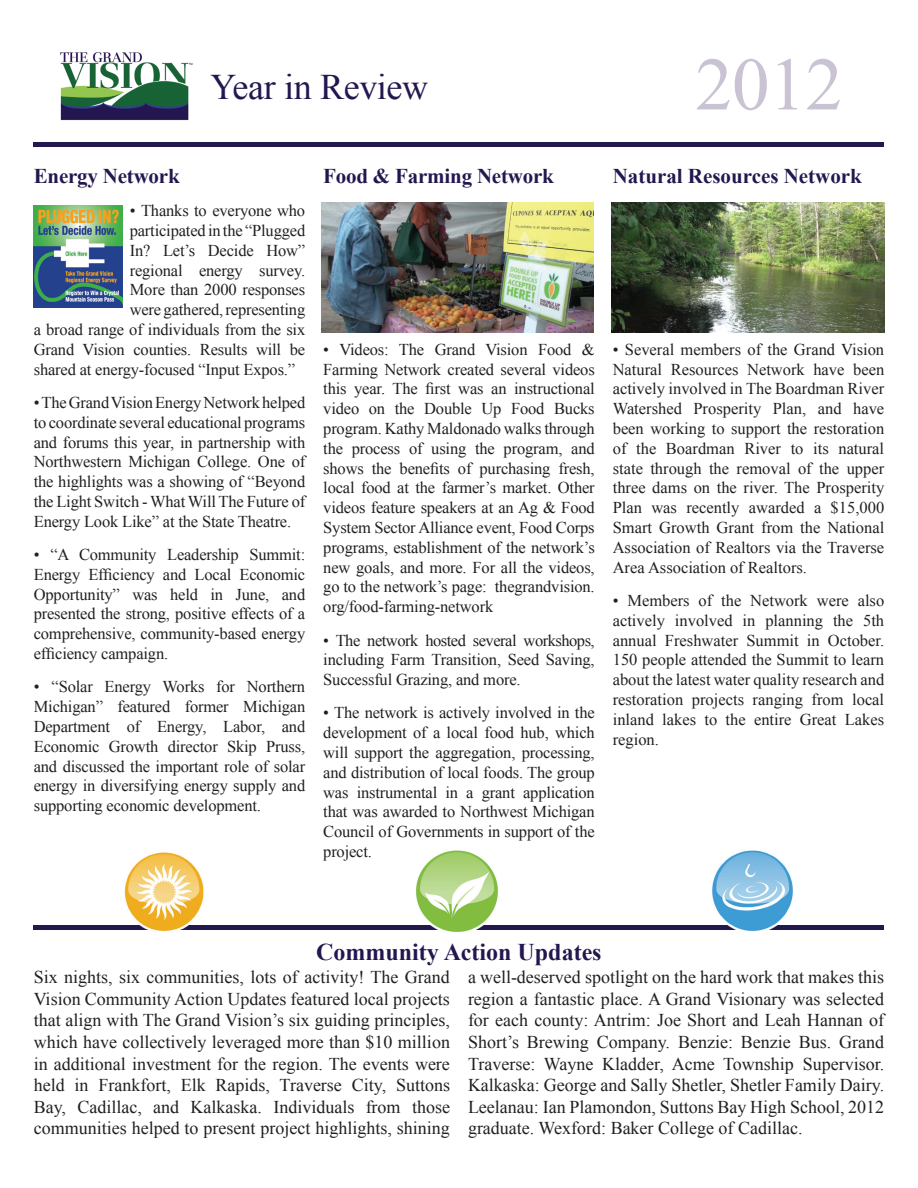
<style>
.page{position:relative;width:918px;height:1188px;background:#fff}
.page>*{position:absolute;margin:0;border:0;box-sizing:border-box;transform-origin:0 0}
.t1{font:75px "Times New Roman";color:#c9c3d4}
.t2{font:36px "Times New Roman";letter-spacing:-.01em;color:#24174f}
.t3{font:700 24px "Times New Roman";color:#24174f}
.t4{font:700 21px "Times New Roman";letter-spacing:-.01em;color:#24174f}
.t5{font:18px/21.6px "Times New Roman";color:#231f20;text-align:justify}
.t6{font:16.5px/19.8px "Times New Roman";letter-spacing:-.01em;color:#231f20;text-align:justify}
</style>
<div class="page">
<img style="left:60px;top:52px;width:133px;height:69px">
<img style="left:321px;top:202px;width:273px;height:130px">
<img style="left:612px;top:202px;width:272px;height:130px">
<img style="left:34px;top:206px;width:89px;height:102px">
<div style="left:34px;top:142px;width:850px;height:5px;background:#24174f"></div>
<hr style="left:34px;top:926px;width:850px;height:4px;background:#24174f">
<img style="left:120px;top:852px;width:86px;height:80px">
<img style="left:709px;top:850px;width:86px;height:81px">
<img style="left:413px;top:850px;width:86px;height:83px">
<h2 class="t2" style="left:211px;top:63px;width:219px">Year in Review</h2>
<h1 class="t1" style="left:695px;top:34px;width:149px">2012</h1>
<p class="t4" style="left:34px;top:161px;width:147px">Energy Network</p>
<p class="t6" style="left:130px;top:201px;width:177px">• Thanks to everyone who</p>
<p class="t6" style="left:130px;top:220px;width:177px">participated in the “Plugged</p>
<p class="t6" style="left:130px;top:240px;width:177px">In? Let’s Decide How”</p>
<p class="t6" style="left:130px;top:260px;width:177px">regional energy survey.</p>
<p class="t6" style="left:130px;top:280px;width:177px">More than 2000 responses</p>
<p class="t6" style="left:130px;top:300px;width:177px">were gathered, representing</p>
<p class="t6" style="left:34px;top:319px;width:273px">a broad range of individuals from the six</p>
<p class="t6" style="left:34px;top:339px;width:273px">Grand Vision counties. Results will be</p>
<p class="t6" style="left:34px;top:359px;width:263px">shared at energy-focused “Input Expos.”</p>
<p class="t6" style="left:34px;top:392px;width:273px">• The Grand Vision Energy Network helped to coordinate several educational programs and forums this year, in partnership with Northwestern Michigan College. One of the highlights was a showing of “Beyond the Light Switch - What Will The Future of Energy Look Like” at the State Theatre.</p>
<p class="t6" style="left:34px;top:544px;width:273px">• “A Community Leadership Summit:<br>Energy Efficiency and Local Economic Opportunity” was held in June, and presented the strong, positive effects of a comprehensive, community-based energy efficiency campaign.</p>
<p class="t6" style="left:34px;top:677px;width:273px">• “Solar Energy Works for Northern Michigan” featured former Michigan Department of Energy, Labor, and Economic Growth director Skip Pruss, and discussed the important role of solar energy in diversifying energy supply and supporting economic development.</p>
<p class="t4" style="left:323px;top:161px;width:232px">Food &amp; Farming Network</p>
<p class="t6" style="left:323px;top:339px;width:273px">• Videos: The Grand Vision Food &amp; Farming Network created several videos this year. The first was an instructional video on the Double Up Food Bucks program. Kathy Maldonado walks through the process of using the program, and shows the benefits of purchasing fresh, local food at the farmer’s market. Other videos feature speakers at an Ag &amp; Food System Sector Alliance event, Food Corps programs, establishment of the network’s new goals, and more. For all the videos, go to the network’s page: thegrandvision. org/food-farming-network</p>
<p class="t6" style="left:323px;top:630px;width:273px">• The network hosted several workshops, including Farm Transition, Seed Saving, Successful Grazing, and more.</p>
<p class="t6" style="left:323px;top:703px;width:273px">• The network is actively involved in the development of a local food hub, which will support the aggregation, processing, and distribution of local foods. The group was instrumental in a grant application that was awarded to Northwest Michigan Council of Governments in support of the project.</p>
<p class="t4" style="left:613px;top:161px;width:251px">Natural Resources Network</p>
<p class="t6" style="left:613px;top:339px;width:273px">• Several members of the Grand Vision Natural Resources Network have been actively involved in The Boardman River Watershed Prosperity Plan, and have been working to support the restoration of the Boardman River to its natural state through the removal of the upper three dams on the river. The Prosperity Plan was recently awarded a $15,000<br>Smart Growth Grant from the National Association of Realtors via the Traverse Area Association of Realtors.</p>
<p class="t6" style="left:613px;top:590px;width:273px">• Members of the Network were also actively involved in planning the 5th annual Freshwater Summit in October.<br>150 people attended the Summit to learn about the latest water quality research and restoration projects ranging from local inland lakes to the entire Great Lakes region.</p>
<h3 class="t3" style="left:316px;top:935px;width:287px">Community Action Updates</h3>
<p class="t5" style="left:34px;top:966px;width:418px">Six nights, six communities, lots of activity! The Grand Vision Community Action Updates featured local projects that align with The Grand Vision’s six guiding principles, which have collectively leveraged more than $10 million in additional investment for the region. The events were held in Frankfort, Elk Rapids, Traverse City, Suttons Bay, Cadillac, and Kalkaska. Individuals from those communities helped to present project highlights, shining</p>
<p class="t5" style="left:468px;top:966px;width:418px">a well-deserved spotlight on the hard work that makes this region a fantastic place. A Grand Visionary was selected for each county: Antrim: Joe Short and Leah Hannan of Short’s Brewing Company. Benzie: Benzie Bus. Grand Traverse: Wayne Kladder, Acme Township Supervisor.<br>Kalkaska: George and Sally Shetler, Shetler Family Dairy.<br>Leelanau: Ian Plamondon, Suttons Bay High School, 2012 graduate. Wexford: Baker College of Cadillac.</p>
</div>
